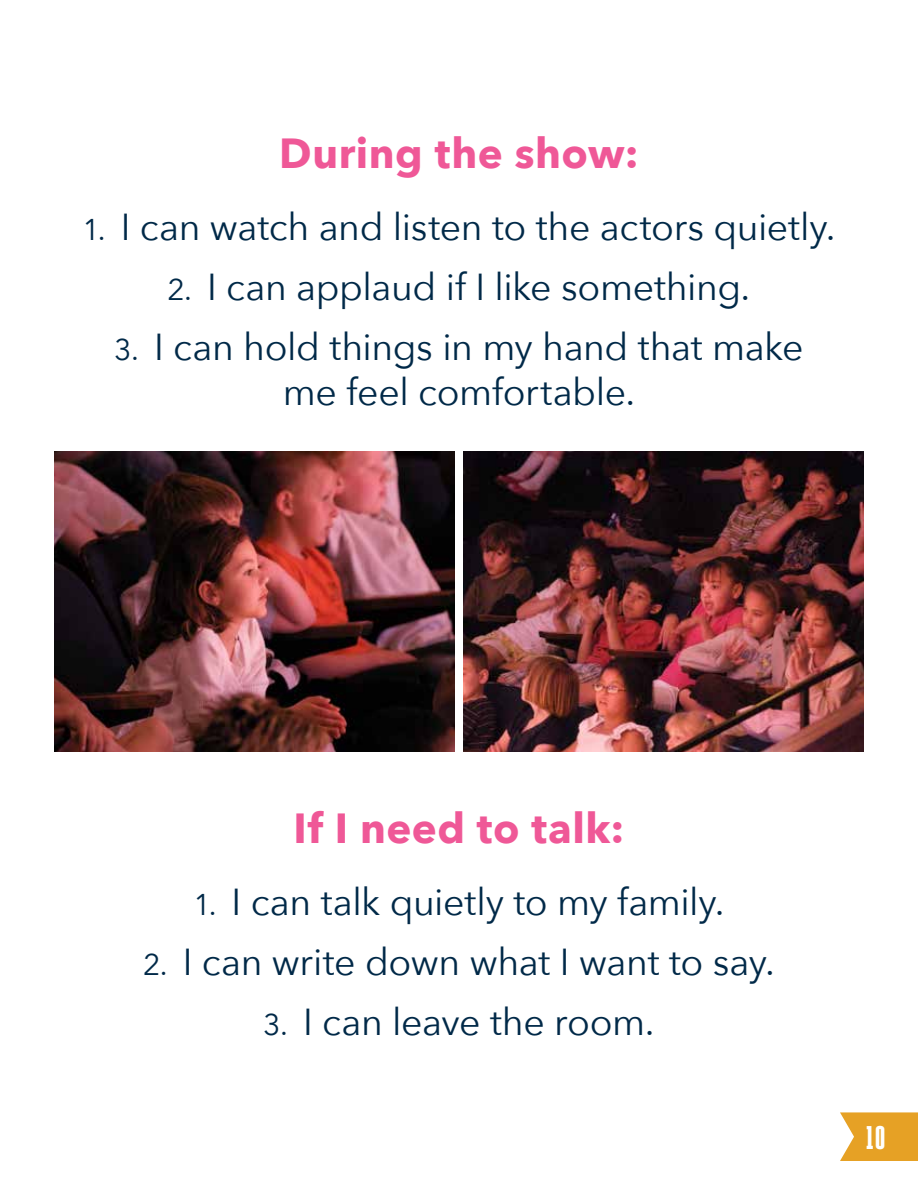
<style>
.page{position:relative;width:918px;height:1188px;background:#fff}
.page>*{position:absolute;margin:0;border:0;box-sizing:border-box;transform-origin:0 0}
.t1{font:700 42px "Avenir Next";letter-spacing:.015em;color:#ef5897}
.t2{font:37.5px/45px "Avenir Next";letter-spacing:-.01em;color:#002948;text-align:center}
.t3{font:700 30px "Tandelle Rg";color:#fff}
.s1{font-size:30px}
</style>
<div class="page">
<svg style="left:840px;top:1112px;width:78px;height:49px;background:#e8aa3a"></svg>
<img style="left:54px;top:452px;width:400px;height:300px">
<img style="left:464px;top:452px;width:400px;height:300px">
<p class="t1" style="left:279px;top:117px;width:361px">During the show:</p>
<p class="t2" style="left:83px;top:203px;width:754px"><span class="s1">1.</span> I can watch and listen to the actors quietly.</p>
<p class="t2" style="left:168px;top:263px;width:584px"><span class="s1">2.</span> I can applaud if I like something.</p>
<p class="t2" style="left:114px;top:323px;width:691px"><span class="s1">3.</span> I can hold things in my hand that make me feel comfortable.</p>
<p class="t1" style="left:294px;top:792px;width:332px">If I need to talk:</p>
<p class="t2" style="left:193px;top:878px;width:533px"><span class="s1">1.</span> I can talk quietly to my family.</p>
<p class="t2" style="left:143px;top:938px;width:633px"><span class="s1">2.</span> I can write down what I want to say.</p>
<p class="t2" style="left:263px;top:998px;width:393px"><span class="s1">3.</span> I can leave the room.</p>
<p class="t3" style="left:865px;top:1119px;width:22px">10</p>
</div>
